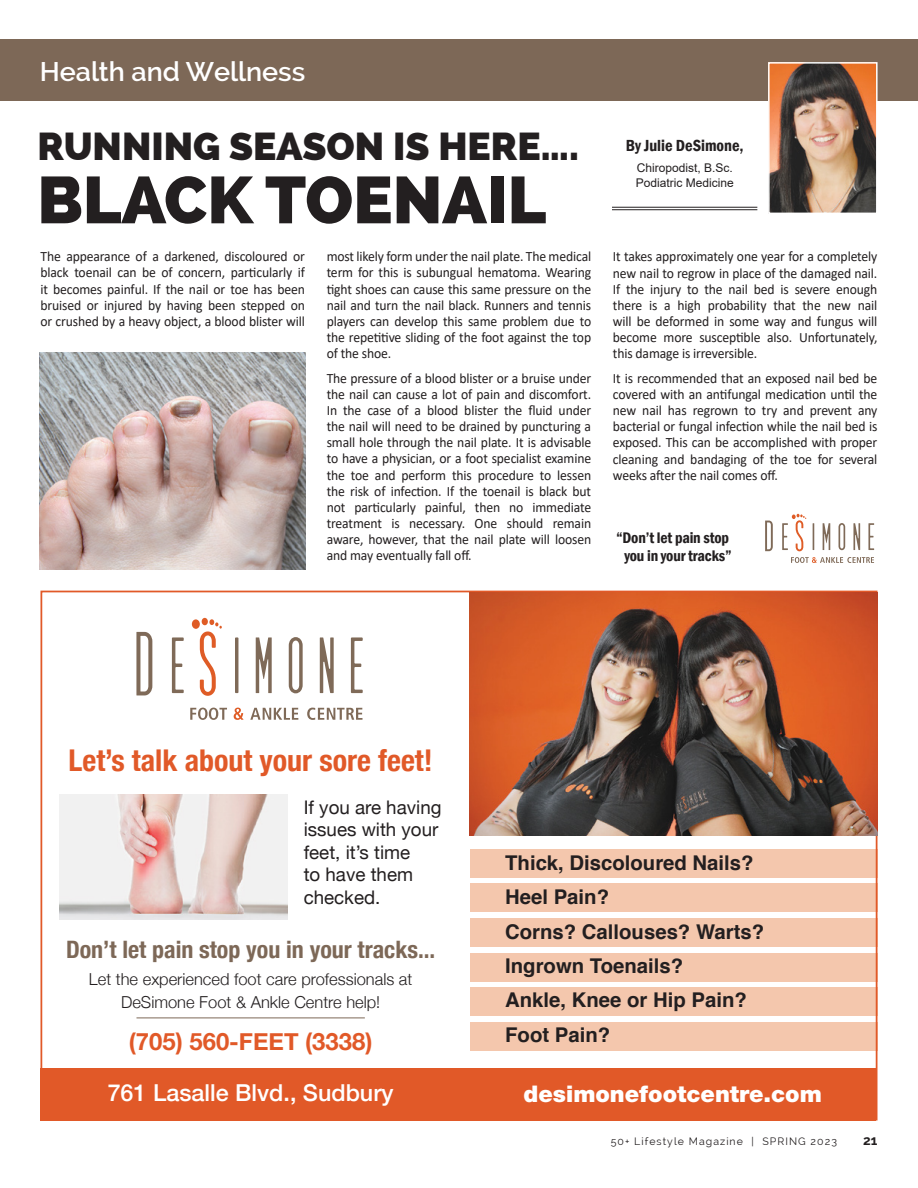
<style>
.page{position:relative;width:918px;height:1188px;background:#fff}
.page>*{position:absolute;margin:0;border:0;box-sizing:border-box;transform-origin:0 0}
.t1{font:800 66px "Raleway";color:#231f20}
.t2{font:800 39px "Raleway";color:#231f20}
.t3{font:700 condensed 30px "Helvetica Neue";color:#e15928}
.t4{font:600 27px "Raleway";color:#fff}
.t5{font:700 condensed 24px "Helvetica Neue";color:#7d6857}
.t6{font:700 23.85px "Helvetica Neue";color:#e15928}
.t7{font:500 23.25px "Helvetica Neue";color:#fff}
.t8{font:900 22.95px "Helvetica Neue LT Std";color:#fff}
.t9{font:700 20.25px/34.5px "Helvetica";color:#231f20}
.t10{font:18.75px/22.5px "Helvetica Neue";color:#231f20}
.t11{font:300 16.5px/22.5px "Helvetica Neue";color:#231f20;text-align:center}
.t12{font:600 condensed 16.5px "Franklin Gothic";color:#231f20}
.t13{font:600 condensed 15.75px/18px "Franklin Gothic";letter-spacing:-.01em;color:#231f20;text-align:center}
.t14{font:14.25px/16.2px "Calibri";letter-spacing:-.01em;color:#231f20;text-align:justify;scale:.96 1}
.t15{font:700 13.5px "Raleway";color:#231f20}
.t16{font:12px/15px "Arial";color:#231f20}
.t17{font:10.5px "Raleway";letter-spacing:.1em;color:#231f20}
</style>
<div class="page">
<div style="left:0;top:40px;width:918px;height:61px;background:#7d6857"></div>
<img style="left:771px;top:65px;width:104px;height:146px">
<div style="left:768px;top:62px;width:110px;height:152px;border:2px solid #fff"></div>
<svg style="left:765px;top:521px;width:8px;height:30px"></svg>
<svg style="left:813px;top:523px;width:1px;height:27px"></svg>
<svg style="left:823px;top:523px;width:7px;height:27px"></svg>
<svg style="left:839px;top:523px;width:6px;height:27px"></svg>
<svg style="left:853px;top:523px;width:7px;height:27px"></svg>
<svg style="left:868px;top:523px;width:6px;height:27px"></svg>
<svg style="left:782px;top:514px;width:24px;height:37px"></svg>
<svg style="left:791px;top:557px;width:83px;height:6px"></svg>
<hr style="left:612px;top:209px;width:145px;height:1px;background:#231f20">
<hr style="left:612px;top:207px;width:145px;height:1px;background:#231f20">
<img style="left:40px;top:352px;width:265px;height:217px">
<div style="left:470px;top:849px;width:408px;height:28px;background:#f4c7ad"></div>
<div style="left:470px;top:884px;width:408px;height:28px;background:#f4c7ad"></div>
<div style="left:470px;top:918px;width:408px;height:29px;background:#f4c7ad"></div>
<div style="left:470px;top:953px;width:408px;height:28px;background:#f4c7ad"></div>
<div style="left:470px;top:988px;width:408px;height:28px;background:#f4c7ad"></div>
<div style="left:470px;top:1022px;width:408px;height:28px;background:#f4c7ad"></div>
<div style="left:40px;top:1068px;width:836px;height:52px;background:#e15928"></div>
<svg style="left:136px;top:632px;width:16px;height:63px"></svg>
<svg style="left:172px;top:637px;width:12px;height:56px"></svg>
<hr style="left:235px;top:637px;width:3px;height:56px;background:#7f6a58">
<svg style="left:256px;top:637px;width:16px;height:56px"></svg>
<svg style="left:289px;top:637px;width:14px;height:56px"></svg>
<svg style="left:320px;top:637px;width:14px;height:56px"></svg>
<svg style="left:351px;top:637px;width:12px;height:56px"></svg>
<div style="left:192px;top:619px;width:8px;height:10px;background:#df5c26;border-radius:50%"></div>
<svg style="left:200px;top:619px;width:22px;height:77px"></svg>
<svg style="left:190px;top:708px;width:37px;height:12px"></svg>
<svg style="left:234px;top:708px;width:10px;height:12px"></svg>
<svg style="left:250px;top:708px;width:48px;height:12px"></svg>
<svg style="left:307px;top:708px;width:55px;height:12px"></svg>
<img style="left:470px;top:592px;width:408px;height:243px">
<img style="left:59px;top:794px;width:229px;height:125px">
<hr style="left:136px;top:1017px;width:229px;height:1px;background:#7d6857">
<h3 class="t4" style="left:40px;top:56px;width:267px">Health and Wellness</h3>
<h2 class="t2" style="left:37px;top:124px;width:543px">RUNNING SEASON IS HERE….</h2>
<h1 class="t1" style="left:37px;top:162px;width:511px">BLACK TOENAIL</h1>
<p class="t14" style="left:40px;top:248px;width:277px">The appearance of a darkened, discoloured or black toenail can be of concern, particularly if it becomes painful. If the nail or toe has been bruised or injured by having been stepped on or crushed by a heavy object, a blood blister will</p>
<p class="t14" style="left:327px;top:248px;width:277px">most likely form under the nail plate. The medical term for this is subungual hematoma. Wearing tight shoes can cause this same pressure on the nail and turn the nail black. Runners and tennis players can develop this same problem due to the repetitive sliding of the foot against the top of the shoe.</p>
<p class="t14" style="left:327px;top:370px;width:277px">The pressure of a blood blister or a bruise under the nail can cause a lot of pain and discomfort.<br>In the case of a blood blister the fluid under the nail will need to be drained by puncturing a small hole through the nail plate. It is advisable to have a physician, or a foot specialist examine the toe and perform this procedure to lessen the risk of infection. If the toenail is black but not particularly painful, then no immediate treatment is necessary. One should remain aware, however, that the nail plate will loosen and may eventually fall off.</p>
<p class="t12" style="left:626px;top:134px;width:120px">By Julie DeSimone,</p>
<p class="t16" style="left:636px;top:160px;width:100px">Chiropodist, B.Sc.<br>Podiatric Medicine</p>
<p class="t14" style="left:613px;top:248px;width:277px">It takes approximately one year for a completely new nail to regrow in place of the damaged nail.<br>If the injury to the nail bed is severe enough there is a high probability that the new nail will be deformed in some way and fungus will become more susceptible also. Unfortunately, this damage is irreversible.</p>
<p class="t14" style="left:613px;top:370px;width:277px">It is recommended that an exposed nail bed be covered with an antifungal medication until the new nail has regrown to try and prevent any bacterial or fungal infection while the nail bed is exposed. This can be accomplished with proper cleaning and bandaging of the toe for several weeks after the nail comes off.</p>
<p class="t13" style="left:616px;top:529px;width:117px">“Don’t let pain stop you in your tracks”</p>
<h3 class="t3" style="left:69px;top:736px;width:366px">Let’s talk about your sore feet!</h3>
<h3 class="t10" style="left:304px;top:797px;width:139px">If you are having issues with your feet, it’s time<br>to have them checked.</h3>
<h3 class="t5" style="left:66px;top:930px;width:371px">Don’t let pain stop you in your tracks...</h3>
<p class="t11" style="left:89px;top:967px;width:325px">Let the experienced foot care professionals at<br>DeSimone Foot &amp; Ankle Centre help!</p>
<h3 class="t6" style="left:129px;top:1022px;width:245px">(705) 560-FEET (3338)</h3>
<h3 class="t7" style="left:108px;top:1074px;width:288px">761 Lasalle Blvd., Sudbury</h3>
<h3 class="t9" style="left:505px;top:846px;width:260px">Thick, Discoloured Nails?<br>Heel Pain?<br>Corns? Callouses? Warts?<br>Ingrown Toenails?<br>Ankle, Knee or Hip Pain?<br>Foot Pain?</h3>
<h3 class="t8" style="left:524px;top:1080px;width:300px">desimonefootcentre.com</h3>
<p class="t17" style="left:611px;top:1136px;width:228px">50+ Lifestyle Magazine | SPRING 2023</p>
<p class="t15" style="left:863px;top:1133px;width:16px">21</p>
</div>
